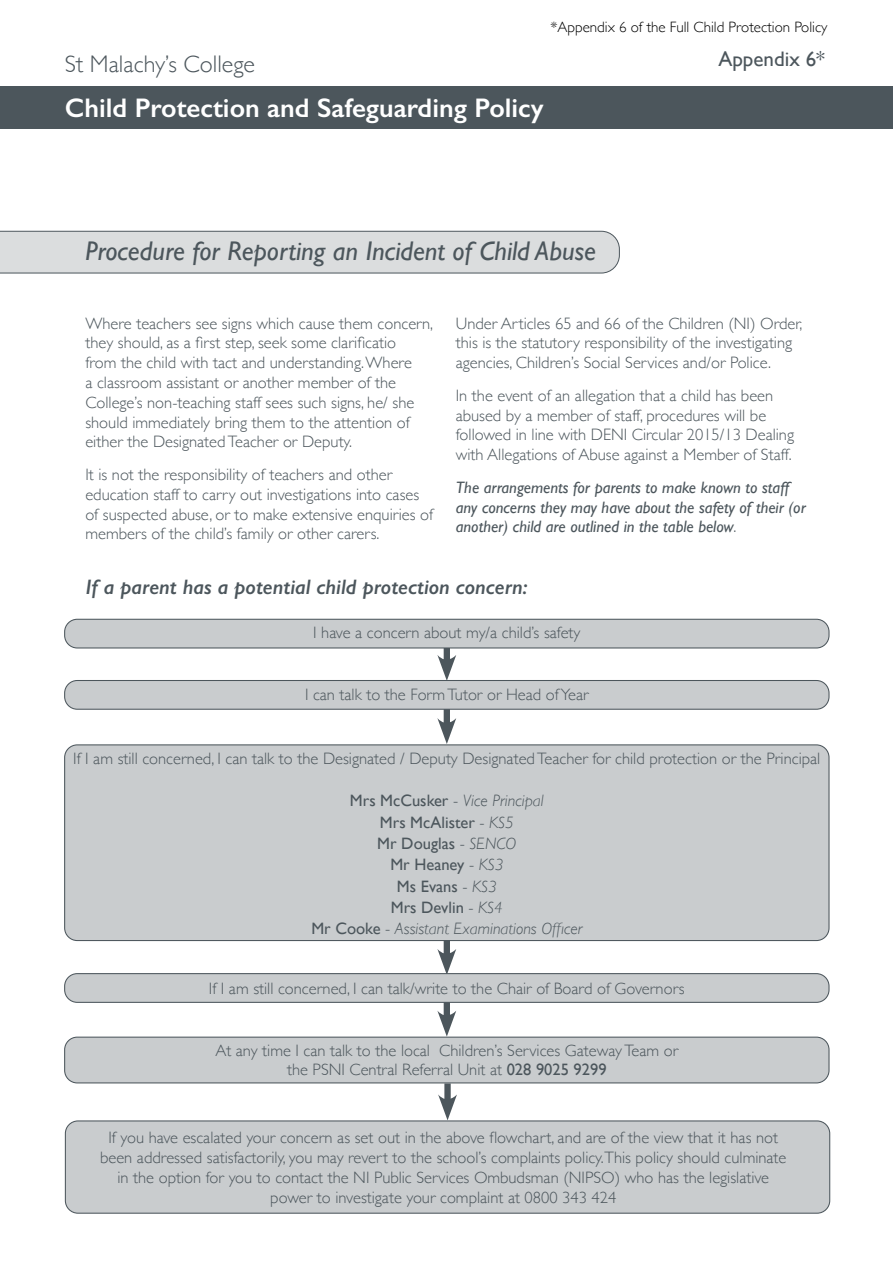
<style>
.page{position:relative;width:893px;height:1263px;background:#fff}
.page>*{position:absolute;margin:0;border:0;box-sizing:border-box;transform-origin:0 0}
.t1{font:italic 27px "Gill Sans";color:#4c565c}
.t2{font:600 27px "Gill Sans";color:#fff}
.t3{font:300 24px "Gill Sans";color:#4c565c}
.t4{font:italic 600 21px "Gill Sans";color:#4c565c}
.t5{font:21px "Gill Sans";color:#4c565c}
.t6{font:300 16.5px/19.8px "Gill Sans";color:#4c565c}
.t7{font:italic 16.5px/19.8px "Gill Sans";color:#4c565c}
.t8{font:16.5px/21.3px "Gill Sans";color:#4c565c;text-align:center}
.t9{font:300 15px "Gill Sans";color:#000}
.s1{font-weight:300;font-style:normal}
.s2{font-weight:300}
.s3{font-weight:300;font-style:italic}
.s4{font-weight:400}
</style>
<div class="page">
<div style="left:0;top:87px;width:893px;height:42px;background:#4c565c"></div>
<div style="left:0;top:231px;width:620px;height:42px;background:#dbddde"></div>
<div style="left:444px;top:1000px;width:6px;height:21px;background:#4c565c"></div>
<svg style="left:437px;top:1010px;width:19px;height:26px"></svg>
<div style="left:444px;top:938px;width:6px;height:22px;background:#4c565c"></div>
<svg style="left:437px;top:949px;width:19px;height:24px"></svg>
<div style="left:444px;top:707px;width:6px;height:22px;background:#4c565c"></div>
<svg style="left:437px;top:718px;width:19px;height:26px"></svg>
<div style="left:444px;top:644px;width:6px;height:22px;background:#4c565c"></div>
<svg style="left:437px;top:655px;width:19px;height:25px"></svg>
<div style="left:444px;top:1083px;width:7px;height:22px;background:#4c565c"></div>
<svg style="left:438px;top:1094px;width:19px;height:26px"></svg>
<div style="left:65px;top:619px;width:764px;height:29px;background:#c9ccce;border-radius:13px"></div>
<div style="left:64px;top:619px;width:765px;height:29px;border:1px solid #4c565c;border-radius:13px"></div>
<div style="left:65px;top:680px;width:764px;height:29px;background:#c9ccce;border-radius:13px"></div>
<div style="left:64px;top:680px;width:765px;height:30px;border:1px solid #4c565c;border-radius:13px"></div>
<div style="left:65px;top:745px;width:764px;height:195px;background:#c9ccce;border-radius:13px"></div>
<div style="left:64px;top:744px;width:765px;height:197px;border:1px solid #4c565c;border-radius:13px"></div>
<div style="left:65px;top:974px;width:764px;height:28px;background:#c9ccce;border-radius:13px"></div>
<div style="left:64px;top:973px;width:765px;height:30px;border:1px solid #4c565c;border-radius:13px"></div>
<div style="left:65px;top:1121px;width:765px;height:92px;background:#c9ccce;border-radius:13px"></div>
<div style="left:65px;top:1120px;width:765px;height:94px;border:1px solid #4c565c;border-radius:13px"></div>
<div style="left:65px;top:1037px;width:764px;height:46px;background:#c9ccce;border-radius:13px"></div>
<div style="left:64px;top:1036px;width:765px;height:47px;border:1px solid #4c565c;border-radius:13px"></div>
<p class="t9" style="left:550px;top:15px;width:279px">*Appendix 6 of the Full Child Protection Policy</p>
<h2 class="t3" style="left:65px;top:45px;width:192px">St Malachy’s College</h2>
<h1 class="t2" style="left:65px;top:91px;width:480px">Child Protection and Safeguarding Policy</h1>
<h1 class="t1" style="left:85px;top:236px;width:512px">Procedure for Reporting an Incident of Child Abuse</h1>
<p class="t5" style="left:718px;top:46px;width:108px">Appendix 6*</p>
<p class="t6" style="left:85px;top:312px;width:349px">Where teachers see signs which cause them concern, they should, as a first step, seek some clarificatio<br>from the child with tact and understanding. Where<br>a classroom assistant or another member of the College’s non-teaching staff sees such signs, he/ she should immediately bring them to the attention of either the Designated Teacher or Deputy.</p>
<p class="t6" style="left:85px;top:464px;width:349px">It is not the responsibility of teachers and other education staff to carry out investigations into cases of suspected abuse, or to make extensive enquiries of members of the child’s family or other carers.</p>
<p class="t6" style="left:456px;top:312px;width:348px">Under Articles 65 and 66 of the Children (NI) Order, this is the statutory responsibility of the investigating agencies, Children’s Social Services and/or Police.</p>
<p class="t6" style="left:456px;top:385px;width:340px">In the event of an allegation that a child has been abused by a member of staff, procedures will be followed in line with DENI Circular 2015/13 Dealing with Allegations of Abuse against a Member of Staff.</p>
<p class="t7" style="left:456px;top:477px;width:351px">The arrangements for parents to make known to staff any concerns they may have about the safety of their (or another) child are outlined in the table below<span class="s1">.</span></p>
<p class="t4" style="left:85px;top:574px;width:444px">If a parent has a potential child protection concern:</p>
<p class="t6" style="left:313px;top:622px;width:269px">I have a concern about my/a child’s safety</p>
<p class="t6" style="left:305px;top:684px;width:285px">I can talk to the Form Tutor or Head of Year</p>
<p class="t6" style="left:73px;top:748px;width:748px">If I am still concerned, I can talk to the Designated / Deputy Designated Teacher for child protection or the Principal</p>
<p class="t8" style="left:311px;top:790px;width:272px">Mrs McCusker <span class="s2">-</span> <span class="s3">Vice Principal<br></span>Mrs McAlister <span class="s2">-</span> <span class="s3">KS5<br></span>Mr Douglas <span class="s2">-</span> <span class="s3">SENCO<br></span>Mr Heaney <span class="s2">-</span> <span class="s3">KS3<br></span>Ms Evans <span class="s2">-</span> <span class="s3">KS3<br></span>Mrs Devlin <span class="s2">-</span> <span class="s3">KS4<br></span>Mr Cooke <span class="s2">-</span> <span class="s3">Assistant Examinations Officer</span></p>
<p class="t6" style="left:209px;top:978px;width:477px">If I am still concerned, I can talk/write to the Chair of Board of Governors</p>
<p class="t6" style="left:215px;top:1039px;width:464px;text-align:center">At any time I can talk to the local Children’s Services Gateway Team or the PSNI Central Referral Unit at <span class="s4">028 9025 9299</span></p>
<p class="t6" style="left:100px;top:1127px;width:688px;text-align:center">If you have escalated your concern as set out in the above flowchart, and are of the view that it has not been addressed satisfactorily, you may revert to the school’s complaints policy.This policy should culminate in the option for you to contact the NI Public Services Ombudsman (NIPSO) who has the legislative power to investigate your complaint at 0800 343 424</p>
</div>
